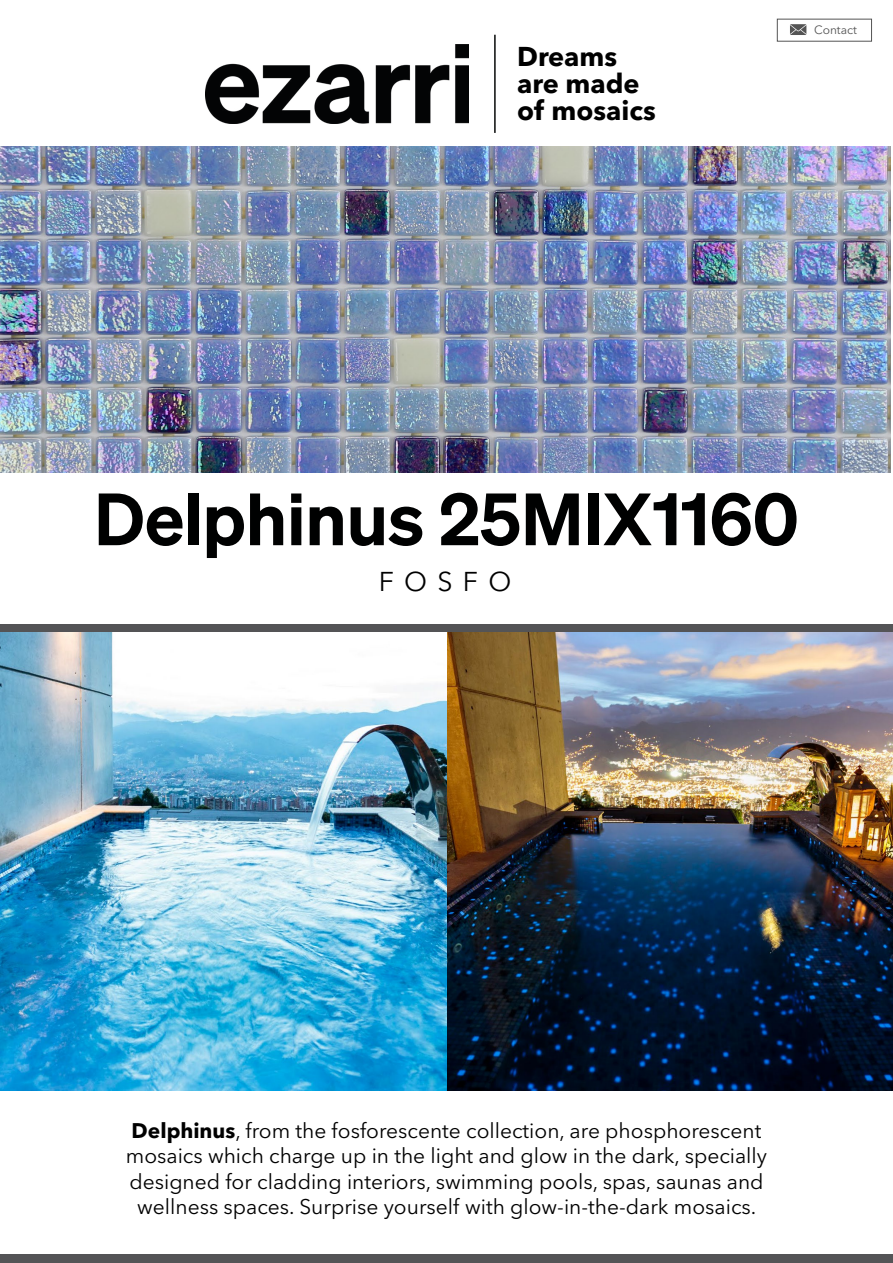
<style>
.page{position:relative;width:893px;height:1263px;background:#fff}
.page>*{position:absolute;margin:0;border:0;box-sizing:border-box;transform-origin:0 0}
.t1{font:600 72px "Test Sohne";color:#000101}
.t2{font:700 27px/27px "Avenir Next LT Pro";color:#000}
.t3{font:27px "Avenir Next LT Pro";letter-spacing:.38em;color:#000}
.t4{font:21px/25.2px "Avenir Next LT Pro";color:#000;text-align:center}
.t5{font:12px "Avenir Next LT Pro";color:#545454}
.s1{font-weight:700}
</style>
<div class="page">
<svg style="left:790px;top:24px;width:16px;height:11px"></svg>
<img style="left:205px;top:44px;width:263px;height:79px">
<hr style="left:494px;top:35px;width:2px;height:98px;background:#070908">
<div style="left:0;top:624px;width:893px;height:9px;background:#545456"></div>
<img style="left:0;top:633px;width:893px;height:458px">
<div style="left:0;top:1254px;width:893px;height:9px;background:#545456"></div>
<img style="left:0;top:147px;width:891px;height:325px">
<p class="t2" style="left:517px;top:43px;width:140px">Dreams are made of mosaics</p>
<p class="t5" style="left:814px;top:23px;width:44px">Contact</p>
<h1 class="t1" style="left:94px;top:474px;width:706px">Delphinus 25MIX1160</h1>
<p class="t3" style="left:379px;top:565px;width:134px">FOSFO</p>
<p class="t4" style="left:126px;top:1118px;width:643px"><span class="s1">Delphinus</span>, from the fosforescente collection, are phosphorescent mosaics which charge up in the light and glow in the dark, specially designed for cladding interiors, swimming pools, spas, saunas and wellness spaces. Surprise yourself with glow-in-the-dark mosaics.</p>
</div>
